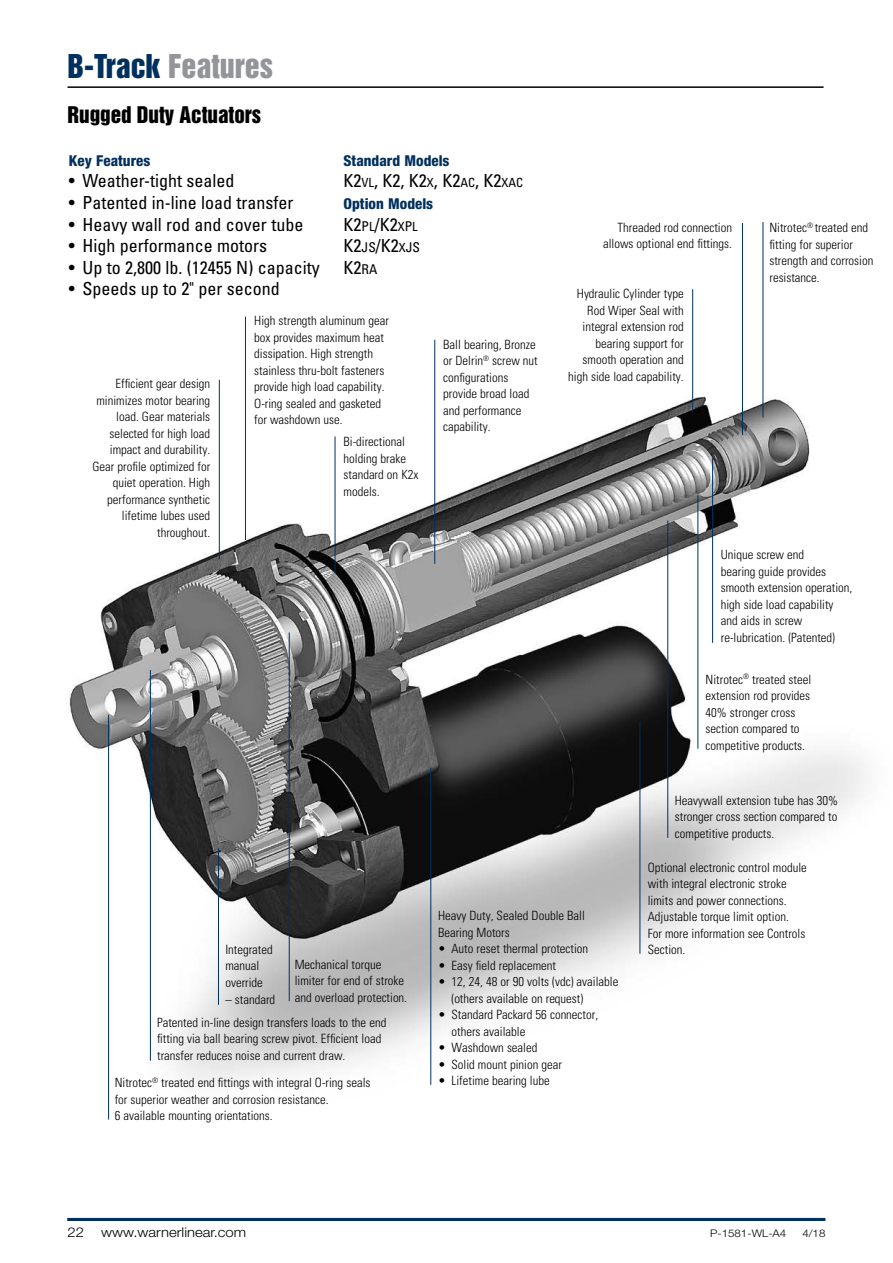
<style>
.page{position:relative;width:893px;height:1263px;background:#fff}
.page>*{position:absolute;margin:0;border:0;box-sizing:border-box;transform-origin:0 0}
.t1{font:30px "Helvetica Inserat LT Std";color:#939598}
.t2{font:21px "Helvetica Inserat LT Std";color:#000}
.t3{font:condensed 18px "Univers LT Std";color:#000}
.t4{font:800 condensed 15px "Helvetica Neue LT Std";color:#00305e}
.t5{font:300 13.5px "Helvetica Neue LT Std";color:#000;scale:1.1 1}
.Image_Detail_Text_8{font:300 condensed 12.75px/16.5px "Univers LT Std";color:#000}
.t6{font:300 10.5px "Helvetica Neue LT Std";color:#000;scale:1.1 1}
.s1{color:#00305e}
.s2{font-size:12.6px}
.s3{font-style:inherit}
.s4{font-size:13.5px}
</style>
<div class="page">
<img style="left:69px;top:328px;width:797px;height:792px">
<hr style="left:68px;top:86px;width:756px;height:2px;background:#000">
<hr style="left:108px;top:715px;width:1px;height:404px;background:#00305e">
<hr style="left:640px;top:721px;width:1px;height:233px;background:#00305e">
<hr style="left:430px;top:767px;width:1px;height:318px;background:#00305e">
<hr style="left:289px;top:632px;width:1px;height:369px;background:#00305e">
<hr style="left:335px;top:436px;width:1px;height:137px;background:#00305e">
<hr style="left:712px;top:458px;width:1px;height:185px;background:#00305e">
<hr style="left:219px;top:380px;width:1px;height:179px;background:#00305e">
<hr style="left:667px;top:521px;width:1px;height:317px;background:#00305e">
<hr style="left:742px;top:223px;width:1px;height:212px;background:#00305e">
<hr style="left:692px;top:289px;width:1px;height:123px;background:#00305e">
<hr style="left:763px;top:222px;width:1px;height:196px;background:#00305e">
<hr style="left:434px;top:340px;width:1px;height:224px;background:#00305e">
<hr style="left:697px;top:495px;width:1px;height:254px;background:#00305e">
<hr style="left:245px;top:317px;width:1px;height:223px;background:#00305e">
<hr style="left:150px;top:670px;width:1px;height:391px;background:#00305e">
<hr style="left:218px;top:848px;width:1px;height:157px;background:#00305e">
<hr style="left:68px;top:1218px;width:757px;height:3px;background:#00305e">
<p class="t1" style="left:68px;top:48px;width:207px"><span class="s1">B-Track</span> Features</p>
<p class="t2" style="left:68px;top:102px;width:195px">Rugged Duty Actuators</p>
<p class="t4" style="left:69px;top:151px;width:83px">Key Features</p>
<p class="t3" style="left:69px;top:170px;width:167px">• Weather-tight sealed</p>
<p class="t3" style="left:69px;top:191px;width:226px">• Patented in-line load transfer</p>
<p class="t3" style="left:69px;top:213px;width:236px">• Heavy wall rod and cover tube</p>
<p class="t3" style="left:69px;top:234px;width:200px">• High performance motors</p>
<p class="t3" style="left:69px;top:256px;width:252px">• Up to 2,800 lb. (12455 N) capacity</p>
<p class="t3" style="left:69px;top:278px;width:212px">• Speeds up to 2" per second</p>
<p class="t4" style="left:344px;top:151px;width:107px">Standard Models</p>
<p class="t3" style="left:344px;top:170px;width:181px">K2<span class="s2">VL</span>, K2, K2<span class="s2">X</span><span class="s3">, K2</span><span class="s2">AC</span><span class="s3">, K2</span><span class="s2">XAC</span></p>
<p class="t4" style="left:344px;top:194px;width:91px">Option Models</p>
<p class="t3" style="left:344px;top:213px;width:76px">K2<span class="s4">P</span><span class="s2">L</span>/K2<span class="s2">X</span><span class="s4">P</span><span class="s2">L</span></p>
<p class="t3" style="left:344px;top:234px;width:78px">K2<span class="s4">JS</span>/K2<span class="s2">X</span><span class="s4">JS</span></p>
<p class="t3" style="left:344px;top:256px;width:35px">K2<span class="s4">RA</span></p>
<p class="Image_Detail_Text_8" style="left:93px;top:376px;width:119px;text-align:right">Efficient gear design minimizes motor bearing load. Gear materials selected for high load impact and durability.<br>Gear profile optimized for quiet operation. High performance synthetic lifetime lubes used throughout.</p>
<p class="Image_Detail_Text_8" style="left:254px;top:313px;width:136px">High strength aluminum gear box provides maximum heat dissipation. High strength stainless thru-bolt fasteners provide high load capability.<br>O-ring sealed and gasketed for washdown use.</p>
<p class="Image_Detail_Text_8" style="left:343px;top:434px;width:76px">Bi-directional holding brake standard on K2x models.</p>
<p class="Image_Detail_Text_8" style="left:443px;top:336px;width:96px">Ball bearing, Bronze or Delrin<sup>®</sup> screw nut configurations provide broad load and performance capability.</p>
<p class="Image_Detail_Text_8" style="left:603px;top:219px;width:130px;text-align:right">Threaded rod connection allows optional end fittings.</p>
<p class="Image_Detail_Text_8" style="left:568px;top:285px;width:117px;text-align:right">Hydraulic Cylinder type<br>Rod Wiper Seal with integral extension rod bearing support for smooth operation and high side load capability.</p>
<p class="Image_Detail_Text_8" style="left:769px;top:219px;width:105px">Nitrotec<sup>®</sup> treated end fitting for superior strength and corrosion resistance.</p>
<p class="Image_Detail_Text_8" style="left:721px;top:546px;width:133px">Unique screw end<br>bearing guide provides smooth extension operation, high side load capability and aids in screw re-lubrication. (Patented)</p>
<p class="Image_Detail_Text_8" style="left:706px;top:671px;width:107px">Nitrotec<sup>®</sup> treated steel extension rod provides<br>40% stronger cross section compared to competitive products.</p>
<p class="Image_Detail_Text_8" style="left:675px;top:792px;width:165px;text-align:justify">Heavywall extension tube has 30% stronger cross section compared to competitive products.</p>
<p class="Image_Detail_Text_8" style="left:225px;top:941px;width:49px">Integrated manual override</p>
<p class="Image_Detail_Text_8" style="left:225px;top:991px;width:51px">– standard</p>
<p class="Image_Detail_Text_8" style="left:157px;top:1014px;width:231px">Patented in-line design transfers loads to the end fitting via ball bearing screw pivot. Efficient load transfer reduces noise and current draw.</p>
<p class="Image_Detail_Text_8" style="left:115px;top:1074px;width:257px">Nitrotec<sup>®</sup> treated end fittings with integral O-ring seals for superior weather and corrosion resistance.<br>6 available mounting orientations.</p>
<p class="Image_Detail_Text_8" style="left:295px;top:956px;width:114px">Mechanical torque limiter for end of stroke and overload protection.</p>
<p class="Image_Detail_Text_8" style="left:438px;top:908px;width:148px">Heavy Duty, Sealed Double Ball<br>Bearing Motors</p>
<p class="Image_Detail_Text_8" style="left:438px;top:941px;width:152px">• Auto reset thermal protection</p>
<p class="Image_Detail_Text_8" style="left:438px;top:957px;width:120px">• Easy field replacement</p>
<p class="Image_Detail_Text_8" style="left:451px;top:974px;width:168px;text-indent:-14px">• 12, 24, 48 or 90 volts (vdc) available (others available on request)</p>
<p class="Image_Detail_Text_8" style="left:451px;top:1007px;width:148px;text-indent:-14px">• Standard Packard 56 connector, others available</p>
<p class="Image_Detail_Text_8" style="left:438px;top:1040px;width:101px">• Washdown sealed</p>
<p class="Image_Detail_Text_8" style="left:438px;top:1056px;width:126px">• Solid mount pinion gear</p>
<p class="Image_Detail_Text_8" style="left:438px;top:1073px;width:113px">• Lifetime bearing lube</p>
<p class="Image_Detail_Text_8" style="left:648px;top:859px;width:161px">Optional electronic control module with integral electronic stroke limits and power connections.<br>Adjustable torque limit option.<br>For more information see Controls<br>Section.</p>
<p class="t5" style="left:68px;top:1223px;width:17px">22</p>
<p class="t5" style="left:101px;top:1223px;width:133px">www.warnerlinear.com</p>
<p class="t6" style="left:710px;top:1226px;width:71px">P-1581-WL-A4</p>
<p class="t6" style="left:802px;top:1226px;width:23px">4/18</p>
</div>
